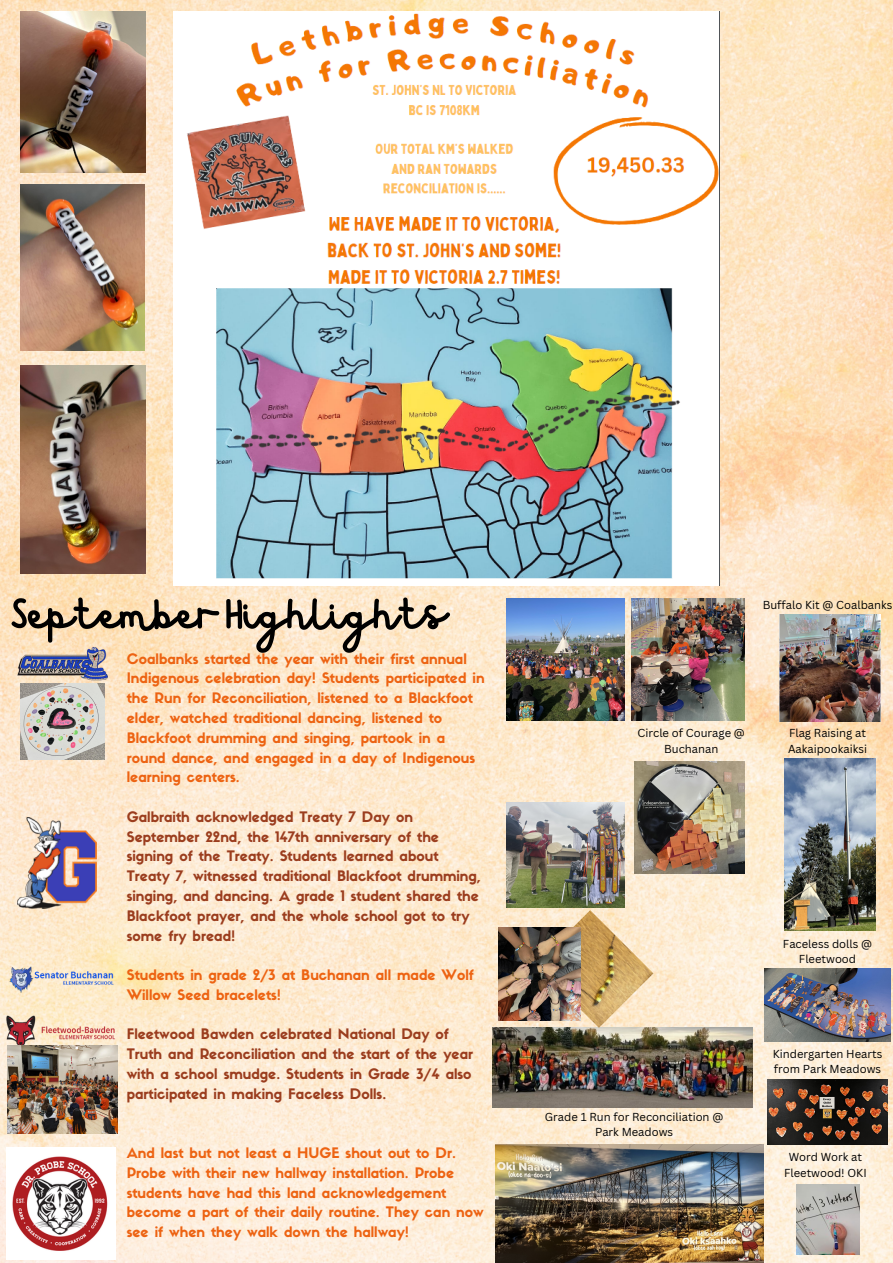
<style>
.page{position:relative;width:893px;height:1263px;background:#fff}
.page>*{position:absolute;margin:0;border:0;box-sizing:border-box;transform-origin:0 0}
.t1{font:54px "Hibernate";color:#000}
.t2{font:14.25px/19.8px "Sifonn Basic";color:#ed6312}
.t3{font:14.25px/19.8px "Sifonn Basic";color:#9b3d1e}
.t4{font:11.25px/15.8px "Canva Sans";color:#000;text-align:center}
</style>
<div class="page">
<img style="left:0;top:0;width:893px;height:1263px">
<img style="left:17px;top:643px;width:91px;height:41px">
<img style="left:17px;top:817px;width:80px;height:91px">
<img style="left:7px;top:966px;width:108px;height:26px">
<img style="left:7px;top:1015px;width:108px;height:31px">
<img style="left:7px;top:1046px;width:110px;height:87px">
<img style="left:493px;top:1028px;width:260px;height:79px">
<img style="left:768px;top:1079px;width:119px;height:65px">
<img style="left:174px;top:11px;width:545px;height:575px">
<img style="left:796px;top:1184px;width:63px;height:70px">
<img style="left:764px;top:969px;width:126px;height:72px">
<img style="left:506px;top:598px;width:118px;height:123px">
<img style="left:632px;top:598px;width:112px;height:123px">
<img style="left:20px;top:684px;width:85px;height:75px">
<img style="left:506px;top:802px;width:118px;height:105px">
<img style="left:784px;top:758px;width:91px;height:172px">
<img style="left:779px;top:615px;width:101px;height:106px">
<img style="left:634px;top:761px;width:110px;height:113px">
<img style="left:535px;top:910px;width:118px;height:118px">
<img style="left:498px;top:927px;width:83px;height:93px">
<img style="left:20px;top:11px;width:125px;height:161px">
<img style="left:20px;top:185px;width:125px;height:166px">
<img style="left:20px;top:366px;width:125px;height:208px">
<img style="left:496px;top:1144px;width:267px;height:119px">
<img style="left:7px;top:1147px;width:108px;height:112px">
<p class="t1" style="left:11px;top:586px;width:436px">September Highlights</p>
<p class="t2" style="left:127px;top:650px;width:359px">Coalbanks started the year with their first annual Indigenous celebration day! Students participated in the Run for Reconciliation, listened to a Blackfoot elder, watched traditional dancing, listened to Blackfoot drumming and singing, partook in a round dance, and engaged in a day of Indigenous learning centers.</p>
<p class="t3" style="left:127px;top:808px;width:356px">Galbraith acknowledged Treaty 7 Day on September 22nd, the 147th anniversary of the signing of the Treaty. Students learned about Treaty 7, witnessed traditional Blackfoot drumming, singing, and dancing. A grade 1 student shared the Blackfoot prayer, and the whole school got to try some fry bread!</p>
<p class="t2" style="left:127px;top:966px;width:348px">Students in grade 2/3 at Buchanan all made Wolf<br>Willow Seed bracelets!</p>
<p class="t3" style="left:127px;top:1026px;width:348px">Fleetwood Bawden celebrated National Day of Truth and Reconciliation and the start of the year with a school smudge. Students in Grade 3/4 also participated in making Faceless Dolls.</p>
<p class="t2" style="left:127px;top:1144px;width:358px">And last but not least a HUGE shout out to Dr.<br>Probe with their new hallway installation. Probe students have had this land acknowledgement become a part of their daily routine. They can now see if when they walk down the hallway!</p>
<p class="t4" style="left:762px;top:596px;width:131px">Buffalo Kit @ Coalbanks</p>
<p class="t4" style="left:637px;top:725px;width:109px">Circle of Courage @<br>Buchanan</p>
<p class="t4" style="left:788px;top:725px;width:80px;text-align:left">Flag Raising at<br>Aakaipookaiksi</p>
<p class="t4" style="left:545px;top:1108px;width:180px">Grade 1 Run for Reconciliation @<br>Park Meadows</p>
<p class="t4" style="left:783px;top:935px;width:91px">Faceless dolls @<br>Fleetwood</p>
<p class="t4" style="left:773px;top:1045px;width:111px;text-align:left">Kindergarten Hearts from Park Meadows</p>
<p class="t4" style="left:784px;top:1149px;width:84px">Word Work at<br>Fleetwood! OKI</p>
</div>
